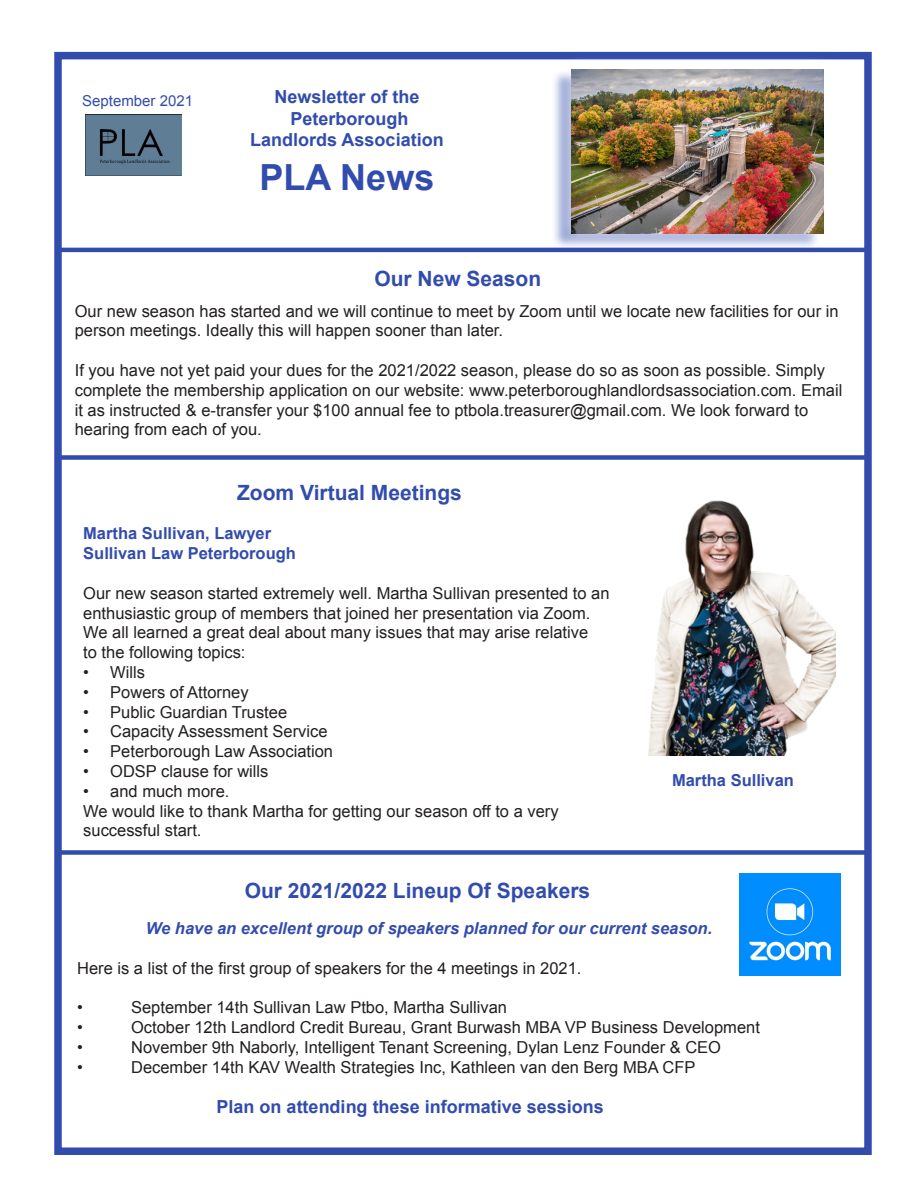
<style>
.page{position:relative;width:918px;height:1188px;background:#fff}
.page>*{position:absolute;margin:0;border:0;box-sizing:border-box;transform-origin:0 0}
.t1{font:700 36px "Arial";color:#324cad}
.t2{font:700 21px "Arial";color:#324cad}
.t3{font:700 18px/21.6px "Arial";color:#324cad;text-align:center}
.t4{font:16.5px/19.8px "Arial";color:#231f20}
.t5{font:italic 700 16.5px "Arial";color:#324cad}
.t6{font:700 16.5px/19.8px "Arial";color:#324cad}
.t7{font:15px "Arial";color:#324cad}
</style>
<div class="page">
<div style="left:54px;top:52px;width:818px;height:1103px;border:8px solid #324cad"></div>
<hr style="left:58px;top:248px;width:810px;height:4px;background:#324cad">
<div style="left:551px;top:70px;width:269px;height:180px;background:#324cad;opacity:.5"></div>
<div style="left:557px;top:54px;width:279px;height:192px;background:#fff;opacity:.75"></div>
<img style="left:571px;top:69px;width:253px;height:164px">
<img style="left:86px;top:114px;width:96px;height:62px">
<div style="left:57px;top:455px;width:810px;height:5px;background:#324cad"></div>
<div style="left:60px;top:850px;width:809px;height:5px;background:#324cad"></div>
<img style="left:739px;top:873px;width:102px;height:102px">
<img style="left:648px;top:500px;width:188px;height:256px">
<p class="t7" style="left:82px;top:91px;width:112px">September 2021</p>
<p class="t3" style="left:250px;top:87px;width:195px">Newsletter of the<br>Peterborough<br>Landlords Association</p>
<h1 class="t1" style="left:260px;top:153px;width:176px">PLA News</h1>
<p class="t2" style="left:374px;top:264px;width:168px">Our New Season</p>
<p class="t4" style="left:75px;top:301px;width:765px">Our new season has started and we will continue to meet by Zoom until we locate new facilities for our in person meetings. Ideally this will happen sooner than later.</p>
<p class="t4" style="left:75px;top:360px;width:769px">If you have not yet paid your dues for the 2021/2022 season, please do so as soon as possible. Simply complete the membership application on our website: www.peterboroughlandlordsassociation.com. Email it as instructed &amp; e-transfer your $100 annual fee to ptbola.treasurer@gmail.com. We look forward to hearing from each of you.</p>
<p class="t2" style="left:237px;top:478px;width:226px">Zoom Virtual Meetings</p>
<p class="t6" style="left:83px;top:524px;width:214px">Martha Sullivan, Lawyer<br>Sullivan Law Peterborough</p>
<p class="t4" style="left:83px;top:583px;width:528px">Our new season started extremely well. Martha Sullivan presented to an enthusiastic group of members that joined her presentation via Zoom.<br>We all learned a great deal about many issues that may arise relative<br>to the following topics:</p>
<p class="t4" style="left:83px;top:662px;width:63px">• Wills</p>
<p class="t4" style="left:83px;top:682px;width:167px">• Powers of Attorney</p>
<p class="t4" style="left:83px;top:702px;width:206px">• Public Guardian Trustee</p>
<p class="t4" style="left:83px;top:722px;width:246px">• Capacity Assessment Service</p>
<p class="t4" style="left:83px;top:742px;width:251px">• Peterborough Law Association</p>
<p class="t4" style="left:83px;top:761px;width:187px">• ODSP clause for wills</p>
<p class="t4" style="left:83px;top:781px;width:477px">• and much more.<br>We would like to thank Martha for getting our season off to a very successful start.</p>
<p class="t2" style="left:245px;top:876px;width:347px">Our 2021/2022 Lineup Of Speakers</p>
<p class="t6" style="left:672px;top:771px;width:123px">Martha Sullivan</p>
<p class="t5" style="left:146px;top:918px;width:568px">We have an excellent group of speakers planned for our current season.</p>
<p class="t4" style="left:77px;top:958px;width:506px">Here is a list of the first group of speakers for the 4 meetings in 2021.</p>
<p class="t4" style="left:77px;top:998px;width:7px">•</p>
<p class="t4" style="left:131px;top:998px;width:378px">September 14th Sullivan Law Ptbo, Martha Sullivan</p>
<p class="t4" style="left:77px;top:1018px;width:7px">•</p>
<p class="t4" style="left:131px;top:1018px;width:630px">October 12th Landlord Credit Bureau, Grant Burwash MBA VP Business Development</p>
<p class="t4" style="left:77px;top:1037px;width:7px">•</p>
<p class="t4" style="left:131px;top:1037px;width:592px">November 9th Naborly, Intelligent Tenant Screening, Dylan Lenz Founder &amp; CEO</p>
<p class="t4" style="left:77px;top:1057px;width:7px">•</p>
<p class="t4" style="left:131px;top:1057px;width:566px">December 14th KAV Wealth Strategies Inc, Kathleen van den Berg MBA CFP</p>
<p class="t3" style="left:217px;top:1097px;width:389px">Plan on attending these informative sessions</p>
</div>
